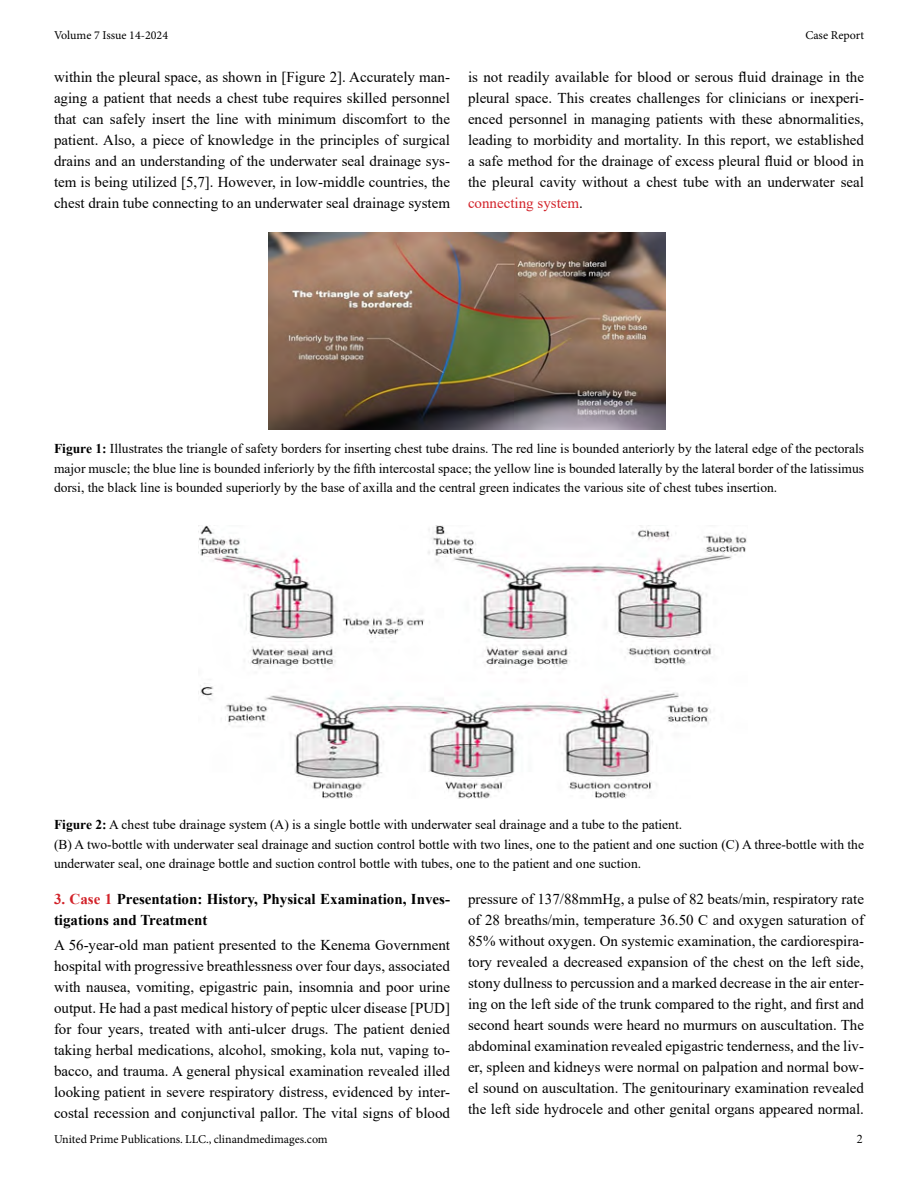
<style>
.page{position:relative;width:918px;height:1188px;background:#fff}
.page>*{position:absolute;margin:0;border:0;box-sizing:border-box;transform-origin:0 0}
.t1{font:15px/21px "Times New Roman";color:#000;text-align:justify}
.t2{font:700 15px/21px "Times New Roman";color:#000}
.t3{font:13.5px/19.5px "Times New Roman";color:#000;text-align:justify}
.t4{font:12px "Minion Pro";color:#000}
.t5{font:12px "Times New Roman";color:#000}
.s1{color:#d2232a}
.s2{font-weight:700}
</style>
<div class="page">
<img style="left:268px;top:233px;width:398px;height:197px">
<img style="left:198px;top:525px;width:549px;height:273px">
<p class="t4" style="left:54px;top:27px;width:116px">Volume 7 Issue 14-2024</p>
<p class="t4" style="left:805px;top:27px;width:60px">Case Report</p>
<p class="t1" style="left:54px;top:66px;width:398px">within the pleural space, as shown in [Figure 2]. Accurately man&shy;aging a patient that needs a chest tube requires skilled personnel that can safely insert the line with minimum discomfort to the patient. Also, a piece of knowledge in the principles of surgical drains and an understanding of the underwater seal drainage sys&shy;tem is being utilized [5,7]. However, in low-middle countries, the chest drain tube connecting to an underwater seal drainage system</p>
<p class="t1" style="left:468px;top:66px;width:398px">is not readily available for blood or serous fluid drainage in the pleural space. This creates challenges for clinicians or inexperi&shy;enced personnel in managing patients with these abnormalities, leading to morbidity and mortality. In this report, we established a safe method for the drainage of excess pleural fluid or blood in the pleural cavity without a chest tube with an underwater seal <span class="s1">connecting system</span>.</p>
<p class="t3" style="left:54px;top:438px;width:812px"><span class="s2">Figure 1:</span> Illustrates the triangle of safety borders for inserting chest tube drains. The red line is bounded anteriorly by the lateral edge of the pectorals major muscle; the blue line is bounded inferiorly by the fifth intercostal space; the yellow line is bounded laterally by the lateral border of the latissimus dorsi, the black line is bounded superiorly by the base of axilla and the central green indicates the various site of chest tubes insertion.</p>
<p class="t3" style="left:54px;top:815px;width:812px;text-align:left"><span class="s2">Figure 2:</span> A chest tube drainage system (A) is a single bottle with underwater seal drainage and a tube to the patient.<br>(B) A two-bottle with underwater seal drainage and suction control bottle with two lines, one to the patient and one suction (C) A three-bottle with the underwater seal, one drainage bottle and suction control bottle with tubes, one to the patient and one suction.</p>
<p class="t2" style="left:54px;top:888px;width:398px"><span class="s1">3. Case 1</span> Presentation: History, Physical Examination, Inves&shy;tigations and Treatment</p>
<p class="t1" style="left:54px;top:934px;width:398px">A 56-year-old man patient presented to the Kenema Government hospital with progressive breathlessness over four days, associated with nausea, vomiting, epigastric pain, insomnia and poor urine output. He had a past medical history of peptic ulcer disease [PUD] for four years, treated with anti-ulcer drugs. The patient denied taking herbal medications, alcohol, smoking, kola nut, vaping to&shy;bacco, and trauma. A general physical examination revealed illed looking patient in severe respiratory distress, evidenced by inter&shy;costal recession and conjunctival pallor. The vital signs of blood</p>
<p class="t1" style="left:468px;top:888px;width:398px">pressure of 137/88mmHg, a pulse of 82 beats/min, respiratory rate of 28 breaths/min, temperature 36.50 C and oxygen saturation of 85% without oxygen. On systemic examination, the cardiorespira&shy;tory revealed a decreased expansion of the chest on the left side, stony dullness to percussion and a marked decrease in the air enter&shy;ing on the left side of the trunk compared to the right, and first and second heart sounds were heard no murmurs on auscultation. The abdominal examination revealed epigastric tenderness, and the liv&shy;er, spleen and kidneys were normal on palpation and normal bow&shy;el sound on auscultation. The genitourinary examination revealed the left side hydrocele and other genital organs appeared normal.</p>
<p class="t4" style="left:54px;top:1131px;width:275px">United Prime Publications. LLC., clinandmedimages.com</p>
<p class="t5" style="left:857px;top:1130px;width:7px">2</p>
</div>
